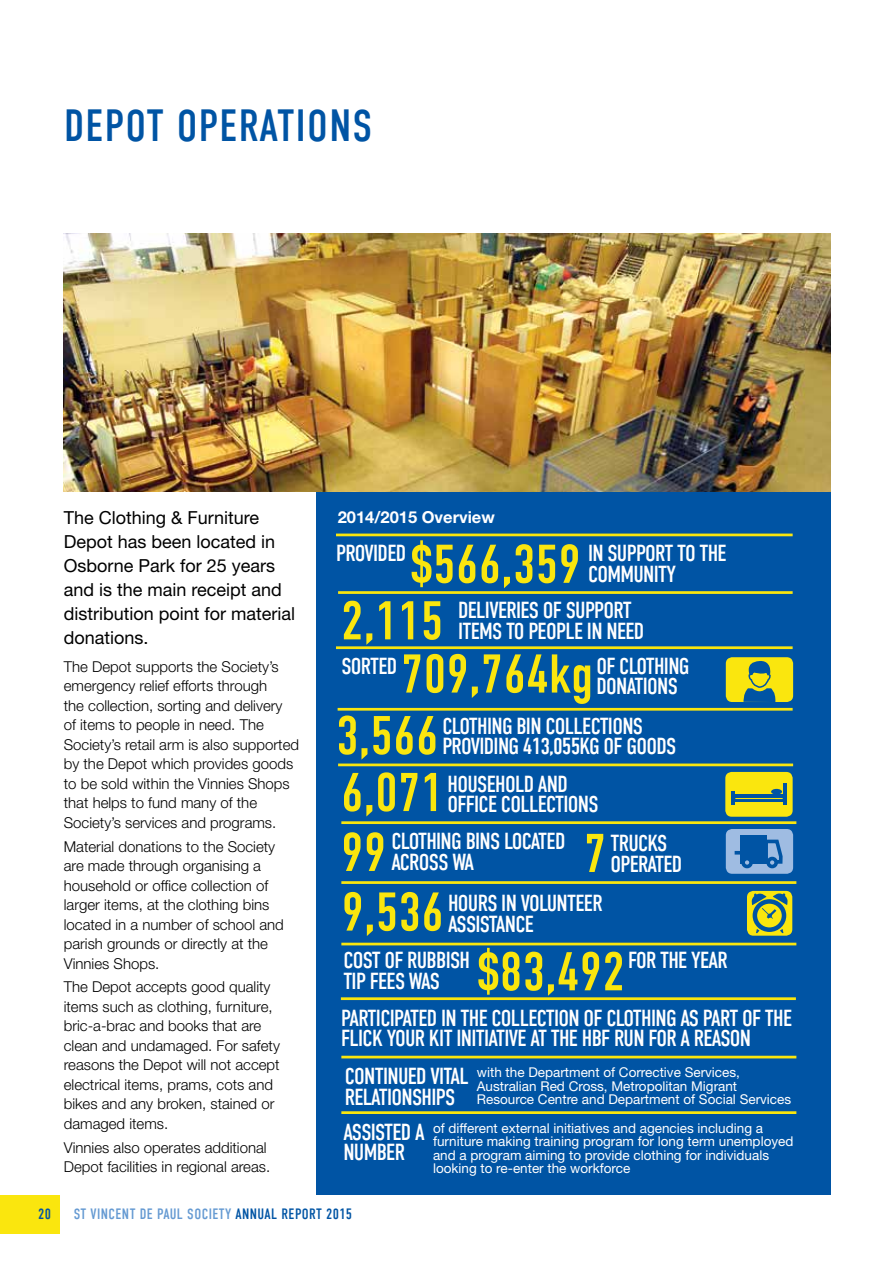
<style>
.page{position:relative;width:893px;height:1263px;background:#fff}
.page>*{position:absolute;margin:0;border:0;box-sizing:border-box;transform-origin:0 0}
.t1{font:54.45px/56.8px "DIN Condensed";color:#fae60e}
.t2{font:45px "DIN Condensed";color:#0054a4}
.t3{font:23.1px/20.4px "DIN Condensed";letter-spacing:-.03em;color:#fff}
.t4{font:18px/24px "Helvetica Neue";color:#000}
.t5{font:700 16.5px "Helvetica Neue";color:#fff}
.t6{font:300 15px/19.5px "Helvetica Neue";color:#000}
.t7{font:15px "DIN Condensed";letter-spacing:.03em;color:#659ad2}
.t8{font:15px "DIN Condensed";letter-spacing:.025em;color:#0054a4}
.t9{font:13.5px/13.5px "Helvetica Neue";color:#fff}
</style>
<div class="page">
<div style="left:0;top:1195px;width:60px;height:38px;background:#fae60e"></div>
<div style="left:316px;top:491px;width:515px;height:704px;background:#0054a4"></div>
<hr style="left:336px;top:534px;width:457px;height:2px;background:#fae60e">
<hr style="left:338px;top:591px;width:455px;height:3px;background:#fae60e">
<hr style="left:336px;top:646px;width:457px;height:3px;background:#fae60e">
<hr style="left:338px;top:708px;width:455px;height:3px;background:#fae60e">
<hr style="left:338px;top:763px;width:455px;height:3px;background:#fae60e">
<hr style="left:341px;top:821px;width:455px;height:3px;background:#fae60e">
<hr style="left:341px;top:881px;width:455px;height:3px;background:#fae60e">
<img style="left:64px;top:234px;width:767px;height:257px">
<hr style="left:341px;top:943px;width:455px;height:2px;background:#fae60e">
<hr style="left:341px;top:997px;width:455px;height:3px;background:#fae60e">
<hr style="left:341px;top:1056px;width:455px;height:2px;background:#fae60e">
<hr style="left:341px;top:1111px;width:455px;height:3px;background:#fae60e">
<div style="left:747px;top:891px;width:45px;height:45px;background:#fae60e;border-radius:6px"></div>
<div style="left:753px;top:899px;width:33px;height:33px;border:5px solid #0054a4;border-radius:50%"></div>
<svg style="left:749px;top:891px;width:41px;height:28px"></svg>
<div style="left:726px;top:829px;width:67px;height:45px;background:#9fbce2;border-radius:6px"></div>
<div style="left:740px;top:835px;width:27px;height:29px;background:#0054a4"></div>
<svg style="left:767px;top:839px;width:16px;height:25px"></svg>
<svg style="left:735px;top:851px;width:5px;height:3px"></svg>
<div style="left:743px;top:858px;width:8px;height:8px;background:#9fbce2;border-radius:50%"></div>
<div style="left:741px;top:857px;width:12px;height:11px;border:4px solid #0054a4;border-radius:50%"></div>
<div style="left:768px;top:858px;width:8px;height:8px;background:#9fbce2;border-radius:50%"></div>
<div style="left:766px;top:857px;width:12px;height:11px;border:4px solid #0054a4;border-radius:50%"></div>
<div style="left:726px;top:657px;width:67px;height:45px;background:#fae60e;border-radius:6px"></div>
<svg style="left:743px;top:661px;width:33px;height:41px"></svg>
<div style="left:725px;top:772px;width:68px;height:45px;background:#fae60e;border-radius:6px"></div>
<div style="left:734px;top:794px;width:49px;height:8px;background:#0054a4"></div>
<hr style="left:783px;top:784px;width:3px;height:21px;background:#0054a4">
<hr style="left:731px;top:791px;width:4px;height:14px;background:#0054a4">
<div style="left:771px;top:789px;width:11px;height:5px;background:#0054a4;border-radius:50%"></div>
<hr style="left:736px;top:798px;width:46px;height:1px;background:#fae60e">
<h2 class="t2" style="left:64px;top:100px;width:42px">DEPOT</h2>
<h2 class="t2" style="left:177px;top:100px;width:41px">OPERATIO</h2>
<h2 class="t2" style="left:329px;top:100px;width:41px">NS</h2>
<p class="t4" style="left:64px;top:505px;width:233px">The Clothing &amp; Furniture<br>Depot has been located in<br>Osborne Park for 25 years and is the main receipt and distribution point for material donations.</p>
<p class="t6" style="left:64px;top:656px;width:237px">The Depot supports the Society’s emergency relief efforts through<br>the collection, sorting and delivery<br>of items to people in need. The Society’s retail arm is also supported by the Depot which provides goods to be sold within the Vinnies Shops that helps to fund many of the Society’s services and programs.</p>
<p class="t6" style="left:64px;top:836px;width:222px">Material donations to the Society are made through organising a household or office collection of larger items, at the clothing bins located in a number of school and parish grounds or directly at the<br>Vinnies Shops.</p>
<p class="t6" style="left:64px;top:977px;width:218px">The Depot accepts good quality items such as clothing, furniture, bric-a-brac and books that are clean and undamaged. For safety reasons the Depot will not accept electrical items, prams, cots and bikes and any broken, stained or damaged items.</p>
<p class="t6" style="left:64px;top:1137px;width:208px">Vinnies also operates additional<br>Depot facilities in regional areas.</p>
<p class="t5" style="left:338px;top:506px;width:159px">2014/2015 Overview</p>
<h1 class="t1" style="left:410px;top:537px;width:172px">$566,359</h1>
<h3 class="t3" style="left:336px;top:543px;width:19px">PROVIDED</h3>
<h1 class="t1" style="left:341px;top:593px;width:104px">2,115</h1>
<h3 class="t3" style="left:588px;top:543px;width:30px">IN SUPPORT</h3>
<h3 class="t3" style="left:677px;top:543px;width:32px">TO THE</h3>
<h3 class="t3" style="left:588px;top:564px;width:22px">COMMU</h3>
<h3 class="t3" style="left:643px;top:564px;width:19px">NITY</h3>
<h3 class="t3" style="left:458px;top:600px;width:36px">DELIVERIES</h3>
<h3 class="t3" style="left:543px;top:600px;width:34px">OF SUPPORT</h3>
<h3 class="t3" style="left:458px;top:621px;width:10px">ITEMS</h3>
<h3 class="t3" style="left:506px;top:621px;width:121px">TO PEOPLEIN NEED</h3>
<h1 class="t1" style="left:401px;top:646px;width:194px">709,764KG</h1>
<h3 class="t3" style="left:596px;top:656px;width:92px">OF CLOTHING<br>DONATIONS</h3>
<h3 class="t3" style="left:341px;top:656px;width:47px">SORTED</h3>
<h1 class="t1" style="left:336px;top:708px;width:109px">3,566<br>6,071</h1>
<h3 class="t3" style="left:442px;top:716px;width:200px">CLOTHING BIN COLLECTIONS<br>PROVIDI</h3>
<h3 class="t3" style="left:498px;top:736px;width:139px">NG 413,055KG OF GOODS</h3>
<h3 class="t3" style="left:448px;top:774px;width:11px">HOUSEHO</h3>
<h3 class="t3" style="left:448px;top:774px;width:150px;text-indent:67px">LD AND<br>OFFICE COLLECTIONS</h3>
<h1 class="t1" style="left:341px;top:825px;width:47px">99</h1>
<h3 class="t3" style="left:392px;top:832px;width:149px">CLOTHING BINS LOCATED</h3>
<h1 class="t1" style="left:584px;top:826px;width:24px">7</h1>
<h3 class="t3" style="left:610px;top:833px;width:58px">TRUCKS</h3>
<h3 class="t3" style="left:392px;top:852px;width:28px">ACROSS</h3>
<h3 class="t3" style="left:448px;top:841px;width:28px;line-height:41.7px">WA<br>HOURS</h3>
<h3 class="t3" style="left:610px;top:854px;width:73px">OPERATED</h3>
<h1 class="t1" style="left:341px;top:884px;width:104px">9,536</h1>
<h3 class="t3" style="left:501px;top:894px;width:76px">IN VOLUNTEER</h3>
<h3 class="t3" style="left:448px;top:914px;width:10px">ASSISTA</h3>
<h3 class="t3" style="left:505px;top:914px;width:28px">NCE</h3>
<h1 class="t1" style="left:477px;top:944px;width:150px">$83,492</h1>
<h3 class="t3" style="left:628px;top:950px;width:73px">FORTHEYEAR</h3>
<h3 class="t3" style="left:343px;top:950px;width:10px">COST</h3>
<h3 class="t3" style="left:384px;top:950px;width:33px">OF RUBBISH</h3>
<h3 class="t3" style="left:343px;top:971px;width:36px">TIP FEES</h3>
<h3 class="t3" style="left:409px;top:971px;width:22px">WAS</h3>
<h3 class="t3" style="left:341px;top:1008px;width:58px">PARTICIPATED</h3>
<h3 class="t3" style="left:441px;top:1008px;width:272px">IN THE COLLECTION OF CLOTHING AS PART</h3>
<h3 class="t3" style="left:742px;top:1008px;width:33px">OF THE</h3>
<h3 class="t3" style="left:341px;top:1029px;width:138px">FLICK YOUR KIT INITIATIVE</h3>
<h3 class="t3" style="left:530px;top:1029px;width:222px">AT THE HBF RUN FOR A REASON</h3>
<p class="t9" style="left:477px;top:1065px;width:316px">with the Department of Corrective Services,<br>Australian Red Cross, Metropolitan Migrant<br>Resource Centre and Department of Social Services</p>
<h3 class="t3" style="left:345px;top:1067px;width:126px">CONTINUED VITAL<br>RELATIONSHIPS</h3>
<p class="t9" style="left:433px;top:1121px;width:362px">of different external initiatives and agencies including a furniture making training program for long term unemployed and a program aiming to provide clothing for individuals looking to re-enter the workforce</p>
<h3 class="t3" style="left:343px;top:1122px;width:18px">ASSISTED</h3>
<h3 class="t3" style="left:415px;top:1122px;width:11px">A</h3>
<h3 class="t3" style="left:343px;top:1143px;width:22px">NUMBER</h3>
<p class="t8" style="left:38px;top:1206px;width:14px">20</p>
<p class="t7" style="left:74px;top:1206px;width:142px">ST VINCENT DE PAUL SOCIETY</p>
<p class="t8" style="left:235px;top:1206px;width:61px">ANNUAL REPORT</p>
<p class="t8" style="left:326px;top:1206px;width:27px">2015</p>
</div>
